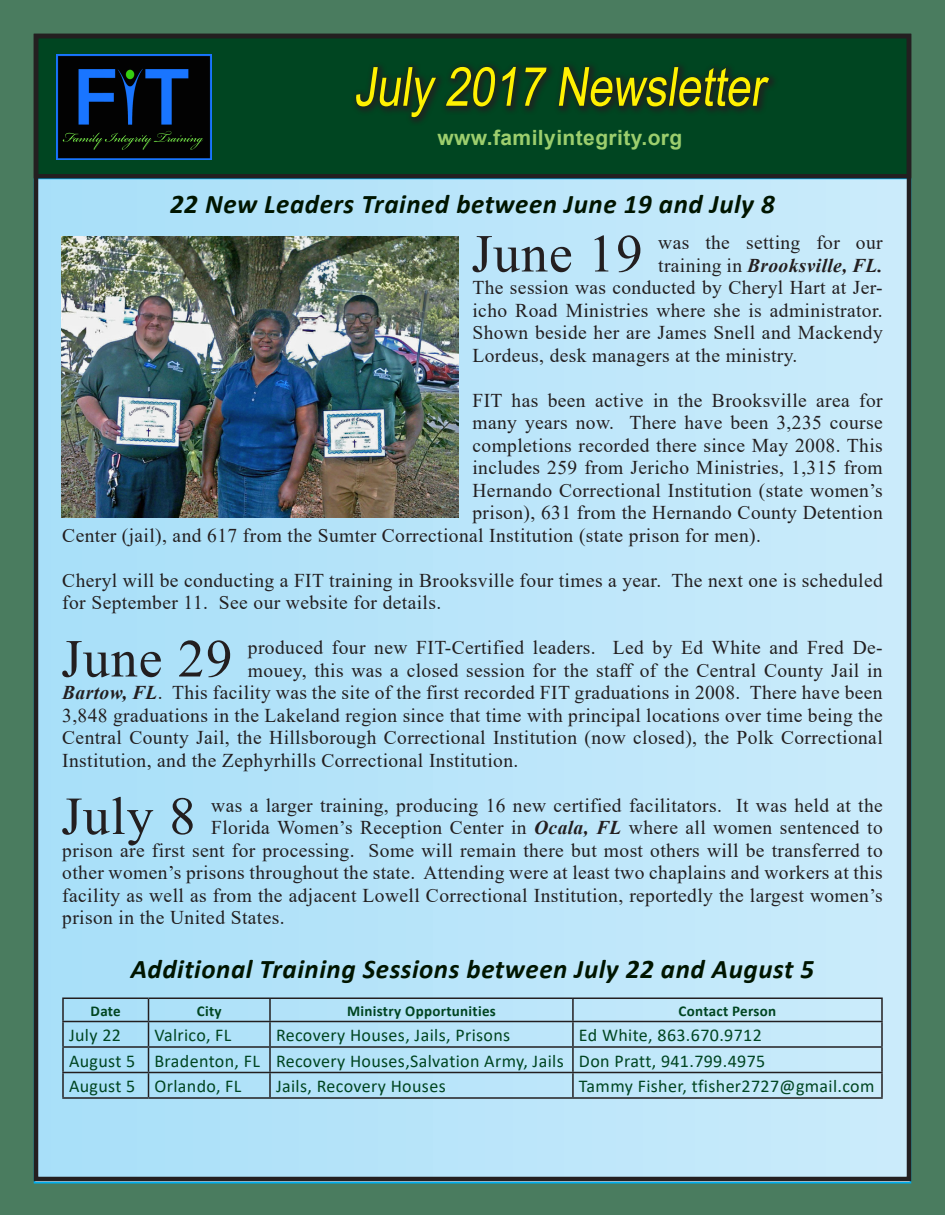
<style>
.page{position:relative;width:945px;height:1215px;background:#4a7c5f}
.page>*{position:absolute;margin:0;border:0;box-sizing:border-box;transform-origin:0 0}
.t1{font:54px "Arial Narrow";color:#fff101}
.t2{font:53.55px "Times New Roman";letter-spacing:.02em;color:#231f20}
.t3{font:italic 700 27px "Calibri";letter-spacing:.02em;color:#001500}
.t4{font:700 21px "Arial";letter-spacing:.02em;color:#9cce6d}
.t5{font:19.5px/22.5px "Times New Roman";letter-spacing:.02em;color:#231f20}
.t6{font:italic 700 19.5px "Times New Roman";letter-spacing:.02em;color:#231f20}
.t7{font:18px/25.5px "Calibri";letter-spacing:.02em;color:#004521}
.t8{font:700 15px "Calibri";letter-spacing:.02em;color:#004521}
.s1{font-weight:400;font-style:normal}
.s2{font-weight:700;font-style:italic}
</style>
<div class="page">
<div style="left:34px;top:178px;width:876px;height:1005px;background:linear-gradient(to right,#a7def8,#cbebfa)"></div>
<hr style="left:62px;top:998px;width:86px;height:1px;background:#231f20">
<hr style="left:62px;top:999px;width:2px;height:22px;background:#231f20">
<hr style="left:148px;top:998px;width:122px;height:1px;background:#231f20">
<hr style="left:270px;top:998px;width:303px;height:1px;background:#231f20">
<hr style="left:269px;top:999px;width:2px;height:22px;background:#231f20">
<hr style="left:573px;top:998px;width:310px;height:1px;background:#231f20">
<hr style="left:572px;top:999px;width:2px;height:22px;background:#231f20">
<hr style="left:881px;top:999px;width:2px;height:22px;background:#231f20">
<hr style="left:62px;top:1021px;width:86px;height:1px;background:#231f20">
<hr style="left:62px;top:1022px;width:2px;height:24px;background:#231f20">
<hr style="left:148px;top:1021px;width:122px;height:1px;background:#231f20">
<hr style="left:270px;top:1021px;width:303px;height:1px;background:#231f20">
<hr style="left:269px;top:1022px;width:2px;height:24px;background:#231f20">
<hr style="left:573px;top:1021px;width:310px;height:1px;background:#231f20">
<hr style="left:572px;top:1022px;width:2px;height:24px;background:#231f20">
<hr style="left:881px;top:1022px;width:2px;height:24px;background:#231f20">
<hr style="left:62px;top:1046px;width:86px;height:2px;background:#231f20">
<hr style="left:62px;top:1048px;width:2px;height:24px;background:#231f20">
<hr style="left:148px;top:1046px;width:122px;height:2px;background:#231f20">
<hr style="left:270px;top:1046px;width:303px;height:2px;background:#231f20">
<hr style="left:269px;top:1048px;width:2px;height:24px;background:#231f20">
<hr style="left:573px;top:1046px;width:310px;height:2px;background:#231f20">
<hr style="left:572px;top:1048px;width:2px;height:24px;background:#231f20">
<hr style="left:881px;top:1048px;width:2px;height:24px;background:#231f20">
<hr style="left:62px;top:1072px;width:86px;height:1px;background:#231f20">
<hr style="left:62px;top:1073px;width:2px;height:24px;background:#231f20">
<hr style="left:148px;top:1072px;width:122px;height:1px;background:#231f20">
<svg style="left:148px;top:999px;width:1px;height:98px"></svg>
<hr style="left:270px;top:1072px;width:303px;height:1px;background:#231f20">
<hr style="left:269px;top:1073px;width:2px;height:24px;background:#231f20">
<hr style="left:573px;top:1072px;width:310px;height:1px;background:#231f20">
<hr style="left:572px;top:1073px;width:2px;height:24px;background:#231f20">
<hr style="left:881px;top:1073px;width:2px;height:24px;background:#231f20">
<hr style="left:62px;top:1097px;width:86px;height:2px;background:#231f20">
<hr style="left:148px;top:1097px;width:122px;height:2px;background:#231f20">
<hr style="left:270px;top:1097px;width:303px;height:2px;background:#231f20">
<hr style="left:573px;top:1097px;width:310px;height:2px;background:#231f20">
<img style="left:62px;top:237px;width:397px;height:281px">
<div style="left:36px;top:36px;width:873px;height:140px;background:#004521"></div>
<div style="left:34px;top:34px;width:877px;height:144px;border:4px solid #231f20"></div>
<div style="left:350px;top:61px;width:428px;height:65px;background:#231f20;opacity:.75"></div>
<img style="left:56px;top:54px;width:156px;height:106px">
<div style="left:34px;top:34px;width:877px;height:1147px;border:4px solid #231f20"></div>
<h1 class="t1" style="left:354px;top:47px;width:423px">July 2017 Newsletter</h1>
<p class="t4" style="left:437px;top:123px;width:246px">www.familyintegrity.org</p>
<h3 class="t3" style="left:170px;top:185px;width:606px">22 New Leaders Trained between June 19 and July 8</h3>
<h2 class="t2" style="left:471px;top:216px;width:173px">June 19</h2>
<p class="t5" style="left:658px;top:231px;width:226px">was the setting for our</p>
<p class="t6" style="left:658px;top:251px;width:226px"><span class="s1">training in</span> Brooksville, FL.</p>
<p class="t5" style="left:473px;top:276px;width:412px">The session was conducted by Cheryl Hart at Jer-</p>
<p class="t5" style="left:473px;top:298px;width:412px">icho Road Ministries where she is administrator.</p>
<p class="t5" style="left:473px;top:321px;width:412px">Shown beside her are James Snell and Mackendy</p>
<p class="t5" style="left:473px;top:343px;width:326px">Lordeus, desk managers at the ministry.</p>
<p class="t5" style="left:473px;top:388px;width:412px">FIT has been active in the Brooksville area for</p>
<p class="t5" style="left:473px;top:411px;width:412px">many years now. There have been 3,235 course</p>
<p class="t5" style="left:473px;top:433px;width:412px">completions recorded there since May 2008. This</p>
<p class="t5" style="left:473px;top:456px;width:412px">includes 259 from Jericho Ministries, 1,315 from</p>
<p class="t5" style="left:473px;top:478px;width:412px">Hernando Correctional Institution (state women’s</p>
<p class="t5" style="left:473px;top:501px;width:412px">prison), 631 from the Hernando County Detention</p>
<p class="t5" style="left:62px;top:523px;width:700px">Center (jail), and 617 from the Sumter Correctional Institution (state prison for men).</p>
<p class="t5" style="left:62px;top:568px;width:822px">Cheryl will be conducting a FIT training in Brooksville four times a year. The next one is scheduled for September 11. See our website for details.</p>
<h2 class="t2" style="left:61px;top:621px;width:173px">June 29</h2>
<p class="t5" style="left:248px;top:636px;width:636px">produced four new FIT-Certified leaders. Led by Ed White and Fred De-</p>
<p class="t5" style="left:248px;top:658px;width:636px">mouey, this was a closed session for the staff of the Central County Jail in</p>
<p class="t5" style="left:62px;top:681px;width:822px"><span class="s2">Bartow, FL</span>. This facility was the site of the first recorded FIT graduations in 2008. There have been</p>
<p class="t5" style="left:62px;top:703px;width:822px">3,848 graduations in the Lakeland region since that time with principal locations over time being the</p>
<p class="t5" style="left:62px;top:726px;width:822px">Central County Jail, the Hillsborough Correctional Institution (now closed), the Polk Correctional</p>
<p class="t5" style="left:62px;top:748px;width:458px">Institution, and the Zephyrhills Correctional Institution.</p>
<h2 class="t2" style="left:61px;top:778px;width:136px">July 8</h2>
<p class="t5" style="left:211px;top:793px;width:673px">was a larger training, producing 16 new certified facilitators. It was held at the</p>
<p class="t5" style="left:211px;top:816px;width:673px">Florida Women’s Reception Center in <span class="s2">Ocala, FL</span> where all women sentenced to</p>
<p class="t5" style="left:62px;top:838px;width:822px">prison are first sent for processing. Some will remain there but most others will be transferred to</p>
<p class="t5" style="left:62px;top:861px;width:822px">other women’s prisons throughout the state. Attending were at least two chaplains and workers at this</p>
<p class="t5" style="left:62px;top:883px;width:822px">facility as well as from the adjacent Lowell Correctional Institution, reportedly the largest women’s</p>
<p class="t5" style="left:62px;top:906px;width:224px">prison in the United States.</p>
<h3 class="t3" style="left:131px;top:950px;width:685px">Additional Training Sessions between July 22 and August 5</h3>
<p class="t8" style="left:91px;top:1000px;width:32px">Date</p>
<p class="t8" style="left:197px;top:1000px;width:26px">City</p>
<p class="t8" style="left:347px;top:1000px;width:150px">Ministry Opportunities</p>
<p class="t8" style="left:679px;top:1000px;width:99px">Contact Person</p>
<p class="t7" style="left:69px;top:1022px;width:53px">July 22</p>
<p class="t7" style="left:154px;top:1022px;width:78px">Valrico, FL</p>
<p class="t7" style="left:276px;top:1022px;width:236px">Recovery Houses, Jails, Prisons</p>
<p class="t7" style="left:69px;top:1022px;width:698px;text-indent:510px">Ed White, 863.670.9712<br>August 5 Bradenton, FL Recovery Houses,Salvation Army, Jails Don Pratt, 941.799.4975<br>August 5 Orlando, FL</p>
<p class="t7" style="left:276px;top:1073px;width:171px">Jails, Recovery Houses</p>
<p class="t7" style="left:579px;top:1073px;width:297px">Tammy Fisher, tfisher2727@gmail.com</p>
</div>
